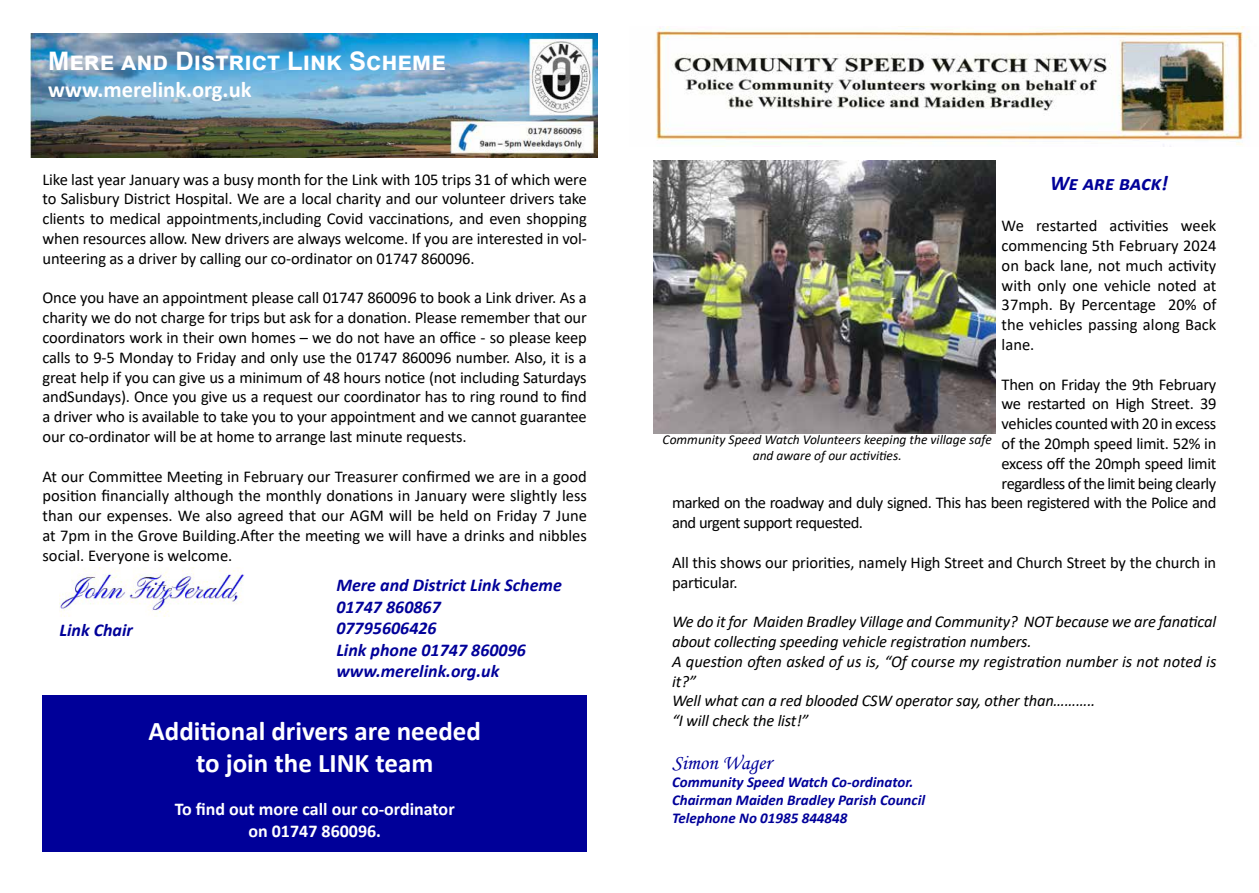
<style>
.page{position:relative;width:1259px;height:893px;background:#fff}
.page>*{position:absolute;margin:0;border:0;box-sizing:border-box;transform-origin:0 0}
.t1{font:700 27px/32.4px "Calibri";color:#fff;text-align:center}
.t2{font:700 25.5px "Arial";color:#fff}
.t3{font:700 22.5px "Calibri";color:#fff}
.t4{font:italic 700 21px "Calibri";letter-spacing:-.005em;color:#009}
.t5{font:21px "Monotype Corsiva";color:#009}
.t6{font:italic 700 18px/21.6px "Calibri";color:#009}
.t7{font:700 18px/21.6px "Calibri";color:#fff;text-align:center}
.t8{font:16.5px/19.8px "Calibri";letter-spacing:-.02em;color:#000;text-align:justify}
.t9{font:italic 16.5px/19.8px "Calibri";letter-spacing:-.01em;color:#000}
.t10{font:italic 700 15px/18px "Calibri";color:#009}
.t11{font:italic 13.5px/16.2px "Calibri";color:#000;text-align:center}
</style>
<div class="page">
<div style="left:43px;top:695px;width:544px;height:156px;background:#009"></div>
<img style="left:30px;top:33px;width:567px;height:124px">
<img style="left:60px;top:568px;width:184px;height:49px">
<img style="left:656px;top:26px;width:594px;height:121px">
<img style="left:653px;top:161px;width:342px;height:273px">
<h2 class="t2" style="left:48px;top:43px;width:399px">Mere and District Link Scheme</h2>
<h3 class="t3" style="left:48px;top:73px;width:205px">www.merelink.org.uk</h3>
<p class="t8" style="left:43px;top:169px;width:546px">Like last year January was a busy month for the Link with 105 trips 31 of which were to Salisbury District Hospital. We are a local charity and our volunteer drivers take clients to medical appointments,including Covid vaccinations, and even shopping when resources allow. New drivers are always welcome. If you are interested in vol&shy;unteering as a driver by calling our co-ordinator on 01747 860096.</p>
<p class="t8" style="left:43px;top:288px;width:546px">Once you have an appointment please call 01747 860096 to book a Link driver. As a charity we do not charge for trips but ask for a donation. Please remember that our coordinators work in their own homes – we do not have an office - so please keep calls to 9-5 Monday to Friday and only use the 01747 860096 number. Also, it is a great help if you can give us a minimum of 48 hours notice (not including Saturdays andSundays). Once you give us a request our coordinator has to ring round to find a driver who is available to take you to your appointment and we cannot guarantee our co-ordinator will be at home to arrange last minute requests.</p>
<p class="t8" style="left:43px;top:466px;width:546px">At our Committee Meeting in February our Treasurer confirmed we are in a good position financially although the monthly donations in January were slightly less than our expenses. We also agreed that our AGM will be held on Friday 7 June at 7pm in the Grove Building.After the meeting we will have a drinks and nibbles social. Everyone is welcome.</p>
<p class="t6" style="left:60px;top:618px;width:75px">Link Chair</p>
<p class="t6" style="left:336px;top:574px;width:227px">Mere and District Link Scheme<br>01747 860867<br>07795606426<br>Link phone 01747 860096 www.merelink.org.uk</p>
<h1 class="t1" style="left:148px;top:714px;width:334px">Additional drivers are needed to join the LINK team</h1>
<p class="t7" style="left:175px;top:798px;width:281px">To find out more call our co-ordinator on 01747 860096.</p>
<p class="t4" style="left:1050px;top:168px;width:120px">We are back!</p>
<p class="t8" style="left:1001px;top:215px;width:216px">We restarted activities week commencing 5th February 2024 on back lane, not much activity with only one vehicle noted at 37mph. By Percentage 20% of the vehicles passing along Back lane.</p>
<p class="t8" style="left:1001px;top:374px;width:216px">Then on Friday the 9th February</p>
<p class="t8" style="left:1001px;top:394px;width:216px">we restarted on High Street. 39</p>
<p class="t8" style="left:1001px;top:413px;width:216px">vehicles counted with 20 in excess</p>
<p class="t8" style="left:1001px;top:433px;width:216px">of the 20mph speed limit. 52% in</p>
<p class="t8" style="left:1001px;top:453px;width:216px">excess off the 20mph speed limit</p>
<p class="t8" style="left:1001px;top:473px;width:216px">regardless of the limit being clearly</p>
<p class="t8" style="left:672px;top:493px;width:546px">marked on the roadway and duly signed. This has been registered with the Police and</p>
<p class="t8" style="left:672px;top:512px;width:192px">and urgent support requested.</p>
<p class="t8" style="left:672px;top:552px;width:546px">All this shows our priorities, namely High Street and Church Street by the church in particular.</p>
<p class="t9" style="left:672px;top:611px;width:546px">We do it for Maiden Bradley Village and Community? NOT because we are fanatical about collecting speeding vehicle registration numbers.<br>A question often asked of us is, “Of course my registration number is not noted is it?”<br>Well what can a red blooded CSW operator say, other than………..<br>“I will check the list!”</p>
<p class="t5" style="left:672px;top:750px;width:101px">Simon Wager</p>
<p class="t10" style="left:672px;top:773px;width:255px">Community Speed Watch Co-ordinator.<br>Chairman Maiden Bradley Parish Council<br>Telephone No 01985 844848</p>
<p class="t11" style="left:662px;top:431px;width:331px">Community Speed Watch Volunteers keeping the village safe and aware of our activities.</p>
</div>
